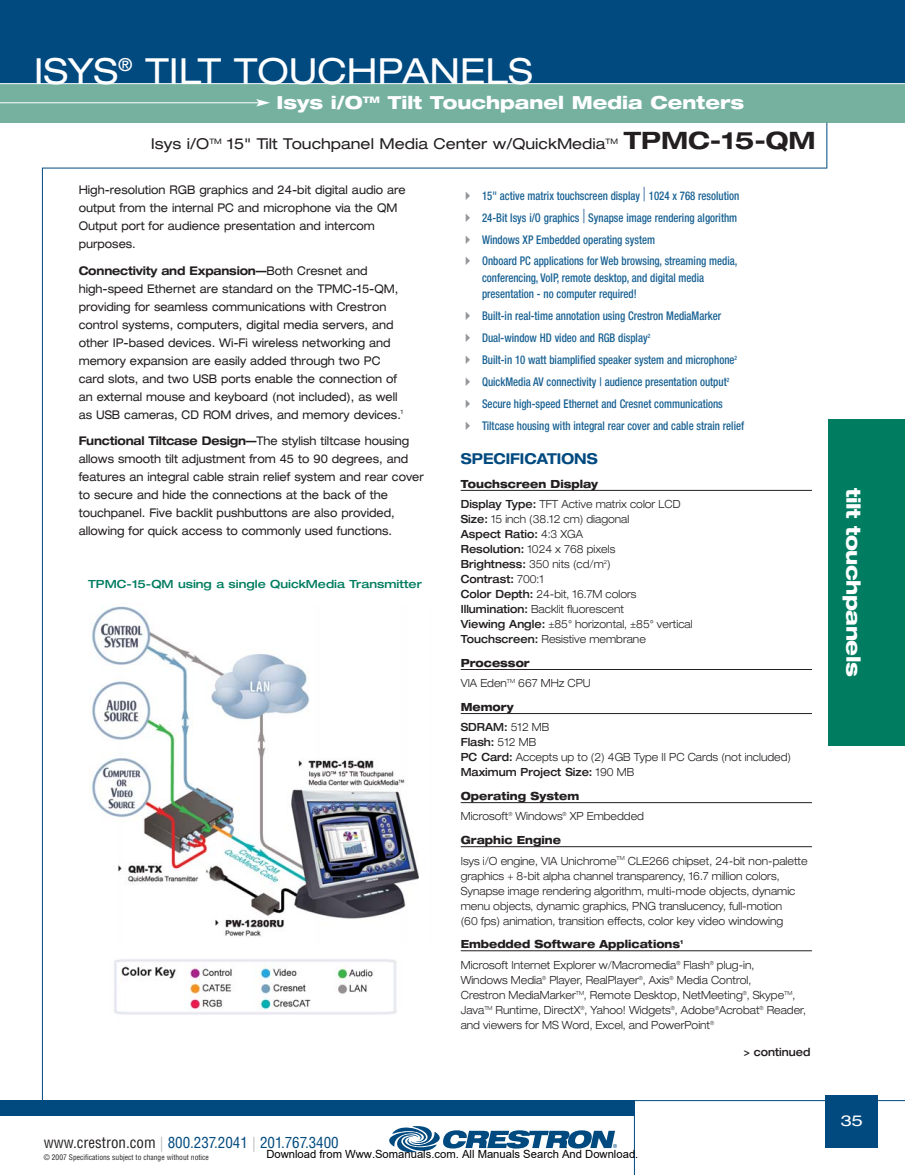
<style>
.page{position:relative;width:905px;height:1175px;background:#fff}
.page>*{position:absolute;margin:0;border:0;box-sizing:border-box;transform-origin:0 0}
.t1{font:expanded 36px "Helvetica Neue";color:#fff}
.t2{font:700 expanded 24px "Helvetica Neue";color:#231f20}
.t3{font:800 expanded 19.5px "Helvetica Neue";letter-spacing:-.025em;color:#fff}
.t4{font:800 expanded 18px "Helvetica Neue";color:#fff}
.t5{font:expanded 15px "Helvetica Neue";color:#231f20}
.t6{font:condensed 15px "Helvetica";color:#004a80}
.t7{font:700 expanded 15px "Helvetica Neue";color:#004a80;scale:.9 1}
.t8{font:expanded 15px "Helvetica Neue";color:#fff;scale:1.15 1}
.t9{font:expanded 12px/18px "Helvetica Neue";color:#231f20;scale:.9 1}
.t10{font:500 condensed 12px/21.9px "Helvetica Neue";color:#186193;scale:.9 1}
.t11{font:300 expanded 11.25px/15px "Helvetica Neue";color:#231f20;scale:.9 1}
.t12{font:11.25px "Arial";color:#000}
.t13{font:500 expanded 11.25px "Helvetica Neue";color:#007d60}
.t14{font:800 expanded 11.25px/20.4px "Helvetica Neue";color:#231f20;scale:.9 1}
.t15{font:500 expanded 11.25px "Helvetica Neue";color:#231f20;scale:.9 1}
.t16{font:condensed 7.5px "Helvetica";color:#231f20}
.s1{font-weight:700}
.s2{font-size:19.5px;color:#698cb6}
.s3{font-weight:800}
.s4{font-weight:500}
.s5{font-weight:300}
.s6{color:#231f20}
.s7{color:#bbbdbf}
</style>
<div class="page">
<img style="left:91px;top:606px;width:328px;height:331px">
<div style="left:0;top:74px;width:904px;height:49px;background:#76b1a0"></div>
<div style="left:0;top:0;width:904px;height:83px;background:#004a80"></div>
<hr style="left:0;top:102px;width:259px;height:1px;background:#fff">
<svg style="left:256px;top:99px;width:14px;height:7px"></svg>
<hr style="left:0;top:83px;width:904px;height:1px;background:#fff">
<hr style="left:43px;top:168px;width:783px;height:1px;background:#004a80">
<hr style="left:826px;top:123px;width:1px;height:45px;background:#004a80">
<div style="left:828px;top:419px;width:76px;height:326px;background:#007d60"></div>
<svg style="left:389px;top:1126px;width:228px;height:26px"></svg>
<hr style="left:0;top:1100px;width:904px;height:1px;background:#004a80">
<div style="left:0;top:1100px;width:634px;height:16px;background:#004a80"></div>
<hr style="left:634px;top:1100px;width:1px;height:74px;background:#004a80">
<hr style="left:42px;top:168px;width:1px;height:935px;background:#004a80">
<hr style="left:460px;top:490px;width:352px;height:1px;background:#231f20">
<hr style="left:460px;top:669px;width:352px;height:1px;background:#231f20">
<hr style="left:460px;top:713px;width:352px;height:1px;background:#231f20">
<hr style="left:460px;top:802px;width:352px;height:1px;background:#231f20">
<hr style="left:460px;top:846px;width:352px;height:1px;background:#231f20">
<hr style="left:460px;top:950px;width:352px;height:1px;background:#231f20">
<div style="left:825px;top:1095px;width:53px;height:53px;background:#004a80"></div>
<img style="left:114px;top:959px;width:283px;height:56px">
<p class="t1" style="left:34px;top:58px;width:500px">ISYS<sup>®</sup> TILT TOUCHPANELS</p>
<p class="t4" style="left:276px;top:96px;width:469px">Isys i/O<sup>TM</sup> Tilt Touchpanel Media Centers</p>
<p class="t5" style="left:151px;top:138px;width:469px">Isys i/O<sup>TM</sup> 15" Tilt Touchpanel Media Center w/QuickMedia<sup>TM</sup></p>
<p class="t2" style="left:623px;top:132px;width:193px">TPMC-15-QM</p>
<p class="t9" style="left:79px;top:182px;width:365px">High-resolution RGB graphics and 24-bit digital audio are output from the internal PC and microphone via the QM Output port for audience presentation and intercom purposes.</p>
<p class="t9" style="left:79px;top:262px;width:362px"><span class="s1">Connectivity and Expansion—</span>Both Cresnet and high-speed Ethernet are standard on the TPMC-15-QM, providing for seamless communications with Crestron control systems, computers, digital media servers, and other IP-based devices. Wi-Fi wireless networking and memory expansion are easily added through two PC card slots, and two USB ports enable the connection of an external mouse and keyboard (not included), as well as USB cameras, CD ROM drives, and memory devices.<sup>1</sup></p>
<p class="t9" style="left:79px;top:433px;width:385px"><span class="s1">Functional Tiltcase Design—</span>The stylish tiltcase housing allows smooth tilt adjustment from 45 to 90 degrees, and features an integral cable strain relief system and rear cover to secure and hide the connections at the back of the touchpanel. Five backlit pushbuttons are also provided, allowing for quick access to commonly used functions.</p>
<p class="t13" style="left:88px;top:580px;width:335px">TPMC-15-QM using a single QuickMedia Transmitter</p>
<p class="t10" style="left:482px;top:185px;width:287px">15" active matrix touchscreen display <span class="s2">|</span> 1024 x 768 resolution 24-Bit Isys i/O graphics <span class="s2">|</span> Synapse image rendering algorithm Windows XP Embedded operating system<br>Onboard PC applications for Web browsing, streaming media,</p>
<p class="t10" style="left:482px;top:270px;width:248px;line-height:16.5px">conferencing, VoIP, remote desktop, and digital media presentation - no computer required!</p>
<p class="t10" style="left:482px;top:306px;width:292px">Built-in real-time annotation using Crestron MediaMarker Dual-window HD video and RGB display<sup>2<br></sup>Built-in 10 watt biamplified speaker system and microphone<sup>2<br></sup>QuickMedia AV connectivity | audience presentation output<sup>2<br></sup>Secure high-speed Ethernet and Cresnet communications Tiltcase housing with integral rear cover and cable strain relief</p>
<p class="t7" style="left:460px;top:453px;width:154px">SPECIFICATIONS</p>
<p class="t11" style="left:460px;top:474px;width:246px;line-height:20.4px"><span class="s3">Touchscreen Display<br></span><span class="s4">Display Type:</span> TFT Active matrix color LCD</p>
<p class="t11" style="left:460px;top:513px;width:259px"><span class="s4">Size:</span> 15 inch (38.12 cm) diagonal<br><span class="s4">Aspect Ratio:</span> 4:3 XGA<br><span class="s4">Resolution:</span> 1024 x 768 pixels<br><span class="s4">Brightness:</span> 350 nits (cd/m<sup>2</sup>)<br><span class="s4">Contrast:</span> 700:1<br><span class="s4">Color Depth:</span> 24-bit, 16.7M colors<br><span class="s4">Illumination:</span> Backlit fluorescent<br><span class="s4">Viewing Angle:</span> ±85° horizontal, ±85° vertical<br><span class="s4">Touchscreen:</span> Resistive membrane</p>
<p class="t11" style="left:460px;top:654px;width:146px;line-height:20.4px"><span class="s3">Processor<br></span>VIA Eden<sup>TM</sup> 667 MHz CPU</p>
<p class="t14" style="left:460px;top:697px;width:100px">Memory<br><span class="s4">SDRAM:</span> <span class="s5">512 MB</span></p>
<p class="t11" style="left:460px;top:736px;width:368px"><span class="s4">Flash:</span> 512 MB<br><span class="s4">PC Card:</span> Accepts up to (2) 4GB Type II PC Cards (not included)<br><span class="s4">Maximum Project Size:</span> 190 MB</p>
<p class="t11" style="left:460px;top:787px;width:205px;line-height:20.4px"><span class="s3">Operating System<br></span>Microsoft<sup>®</sup> Windows<sup>®</sup> XP Embedded</p>
<p class="t11" style="left:460px;top:831px;width:387px;line-height:20.4px"><span class="s3">Graphic Engine<br></span>Isys i/O engine, VIA Unichrome<sup>TM</sup> CLE266 chipset, 24-bit non-palette</p>
<p class="t11" style="left:461px;top:869px;width:373px">graphics + 8-bit alpha channel transparency, 16.7 million colors, Synapse image rendering algorithm, multi-mode objects, dynamic menu objects, dynamic graphics, PNG translucency, full-motion (60 fps) animation, transition effects, color key video windowing</p>
<p class="t11" style="left:460px;top:935px;width:327px;line-height:20.4px"><span class="s3">Embedded Software Applications</span><sup>1<br></sup>Microsoft Internet Explorer w/Macromedia<sup>®</sup> Flash<sup>®</sup> plug-in,</p>
<p class="t11" style="left:460px;top:973px;width:385px">Windows Media<sup>®</sup> Player, RealPlayer<sup>®</sup>, Axis<sup>®</sup> Media Control,<br>Crestron MediaMarker<sup>TM</sup>, Remote Desktop, NetMeeting<sup>®</sup>, Skype<sup>TM</sup>, Java<sup>TM</sup> Runtime, DirectX<sup>®</sup>, Yahoo! Widgets<sup>®</sup>, Adobe<sup>®</sup>Acrobat<sup>®</sup> Reader, and viewers for MS Word, Excel, and PowerPoint<sup>®</sup></p>
<p class="t15" style="left:744px;top:1048px;width:75px">&gt; continued</p>
<p class="t6" style="left:44px;top:1136px;width:296px"><span class="s6">www.crestron.com</span> <span class="s7">|</span> 800.237.2041 <span class="s7">|</span> 201.767.3400</p>
<p class="t16" style="left:44px;top:1154px;width:166px">© 2007 Specifications subject to change without notice</p>
<p class="t12" style="left:266px;top:1147px;width:373px">Download from Www.Somanuals.com. All Manuals Search And Download.</p>
<p class="t3" style="left:860px;top:487px;width:190px;rotate:90deg">tilt touchpanels</p>
<p class="t8" style="left:840px;top:1115px;width:21px">35</p>
</div>
